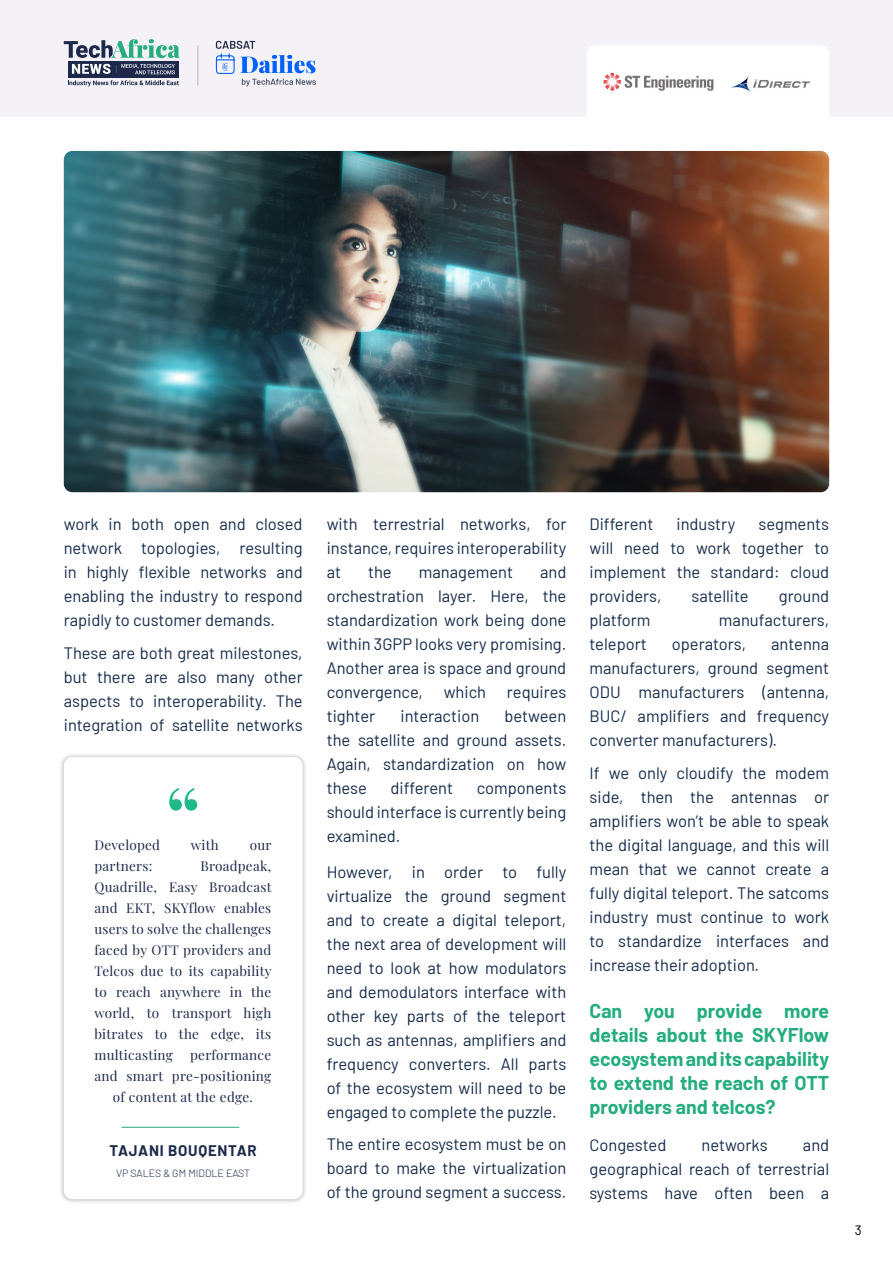
<style>
.page{position:relative;width:893px;height:1263px;background:#fff}
.page>*{position:absolute;margin:0;border:0;box-sizing:border-box;transform-origin:0 0}
.t1{font:700 19.5px/24px "Barlow";color:#24ad7d;text-align:justify}
.t2{font:16.5px/24px "Barlow";color:#14294a;text-align:justify}
.t3{font:700 15px "Barlow";letter-spacing:.05em;color:#1c294a}
.t4{font:13.5px/21px "Playfair Display";letter-spacing:.02em;color:#1c294a;text-align:justify}
.t5{font:13.5px "Barlow";color:#000}
.t6{font:300 10.5px "Barlow";color:#1c294a}
</style>
<div class="page">
<div style="left:0;top:0;width:893px;height:117px;background:#f4f2f7"></div>
<div style="left:587px;top:45px;width:242px;height:101px;background:#fff;border-radius:9px"></div>
<div style="left:68px;top:61px;width:111px;height:16px;background:#1c294a"></div>
<svg style="left:64px;top:39px;width:116px;height:19px"></svg>
<svg style="left:68px;top:80px;width:111px;height:6px"></svg>
<svg style="left:72px;top:64px;width:103px;height:10px"></svg>
<hr style="left:197px;top:45px;width:1px;height:40px;background:#b3b3b3">
<svg style="left:216px;top:41px;width:100px;height:45px"></svg>
<img style="left:603px;top:72px;width:208px;height:20px">
<div style="left:59px;top:752px;width:248px;height:452px;background:#000;opacity:.3"></div>
<div style="left:64px;top:757px;width:239px;height:442px;background:#fff;border-radius:9px"></div>
<svg style="left:169px;top:788px;width:28px;height:23px"></svg>
<hr style="left:122px;top:1127px;width:117px;height:1px;background:#26ad7d">
<img style="left:64px;top:151px;width:765px;height:341px">
<p class="t2" style="left:64px;top:511px;width:240px">work in both open and closed network topologies, resulting in highly flexible networks and enabling the industry to respond rapidly to customer demands.</p>
<p class="t2" style="left:64px;top:639px;width:240px">These are both great milestones, but there are also many other aspects to interoperability. The integration of satellite networks</p>
<p class="t4" style="left:94px;top:833px;width:67px">Developed</p>
<p class="t4" style="left:191px;top:833px;width:29px">with</p>
<p class="t4" style="left:250px;top:833px;width:23px">our</p>
<p class="t4" style="left:94px;top:854px;width:60px">partners:</p>
<p class="t4" style="left:94px;top:854px;width:179px;text-indent:106px">Broadpeak, Quadrille, Easy Broadcast and EKT, SKYflow enables users to solve the challenges faced by OTT providers and Telcos due to its capability to reach anywhere in the world, to transport high bitrates to the edge, its multicasting</p>
<p class="t4" style="left:190px;top:1043px;width:83px">performance</p>
<p class="t4" style="left:94px;top:1064px;width:178px">and smart pre-positioning</p>
<p class="t4" style="left:113px;top:1085px;width:142px">of content at the edge.</p>
<p class="t3" style="left:110px;top:1139px;width:149px">TAJANI BOUQENTAR</p>
<p class="t6" style="left:116px;top:1165px;width:135px">VP SALES &amp; GM MIDDLE EAST</p>
<p class="t2" style="left:327px;top:511px;width:241px">with terrestrial networks, for instance, requires interoperability at</p>
<p class="t2" style="left:327px;top:559px;width:241px;text-indent:213px">and orchestration layer. Here, the standardization work being done within 3GPP looks very promising.<br>Another area is space and ground convergence,</p>
<p class="t2" style="left:368px;top:559px;width:25px">the</p>
<p class="t2" style="left:419px;top:559px;width:96px">management</p>
<p class="t2" style="left:444px;top:679px;width:44px">which</p>
<p class="t2" style="left:507px;top:679px;width:61px">requires</p>
<p class="t2" style="left:327px;top:703px;width:50px">tighter</p>
<p class="t2" style="left:401px;top:703px;width:80px">interaction</p>
<p class="t2" style="left:327px;top:703px;width:241px;text-indent:178px">between the satellite and ground assets.<br>Again, standardization on how these</p>
<p class="t2" style="left:390px;top:775px;width:64px">different</p>
<p class="t2" style="left:327px;top:775px;width:241px;text-indent:150px">components should interface is currently being examined.</p>
<p class="t2" style="left:327px;top:858px;width:241px">However, in order to fully virtualize the ground segment and to create a digital teleport, the next area of development will need to look at how modulators and demodulators interface with other key parts of the teleport such as antennas, amplifiers and frequency converters. All parts of the ecosystem will need to be engaged to complete the puzzle.</p>
<p class="t2" style="left:327px;top:1131px;width:241px">The entire ecosystem must be on board to make the virtualization of the ground segment a success.</p>
<p class="t2" style="left:590px;top:511px;width:65px">Different</p>
<p class="t2" style="left:676px;top:511px;width:60px">industry</p>
<p class="t2" style="left:590px;top:511px;width:241px;text-indent:169px">segments will need to work together to implement the standard: cloud providers,</p>
<p class="t2" style="left:691px;top:583px;width:59px">satellite</p>
<p class="t2" style="left:779px;top:583px;width:52px">ground</p>
<p class="t2" style="left:589px;top:607px;width:63px">platform</p>
<p class="t2" style="left:719px;top:607px;width:112px">manufacturers,</p>
<p class="t2" style="left:589px;top:631px;width:59px">teleport</p>
<p class="t2" style="left:672px;top:631px;width:76px">operators,</p>
<p class="t2" style="left:589px;top:631px;width:241px;text-indent:182px">antenna manufacturers, ground segment ODU manufacturers (antenna, BUC/ amplifiers and frequency converter manufacturers).</p>
<p class="t2" style="left:589px;top:759px;width:241px">If we only cloudify the modem side, then the antennas or amplifiers won’t be able to speak the digital language, and this will mean that we cannot create a fully digital teleport. The satcoms industry must continue to work to standardize interfaces and increase their adoption.</p>
<p class="t1" style="left:589px;top:998px;width:241px">Can you provide more details about the SKYFlow ecosystem and its capability to extend the reach of OTT providers and telcos?</p>
<p class="t2" style="left:589px;top:1132px;width:78px">Congested</p>
<p class="t2" style="left:702px;top:1132px;width:68px">networks</p>
<p class="t2" style="left:589px;top:1132px;width:241px;text-indent:213px">and geographical reach of terrestrial systems have often been a</p>
<p class="t5" style="left:855px;top:1220px;width:8px">3</p>
</div>
